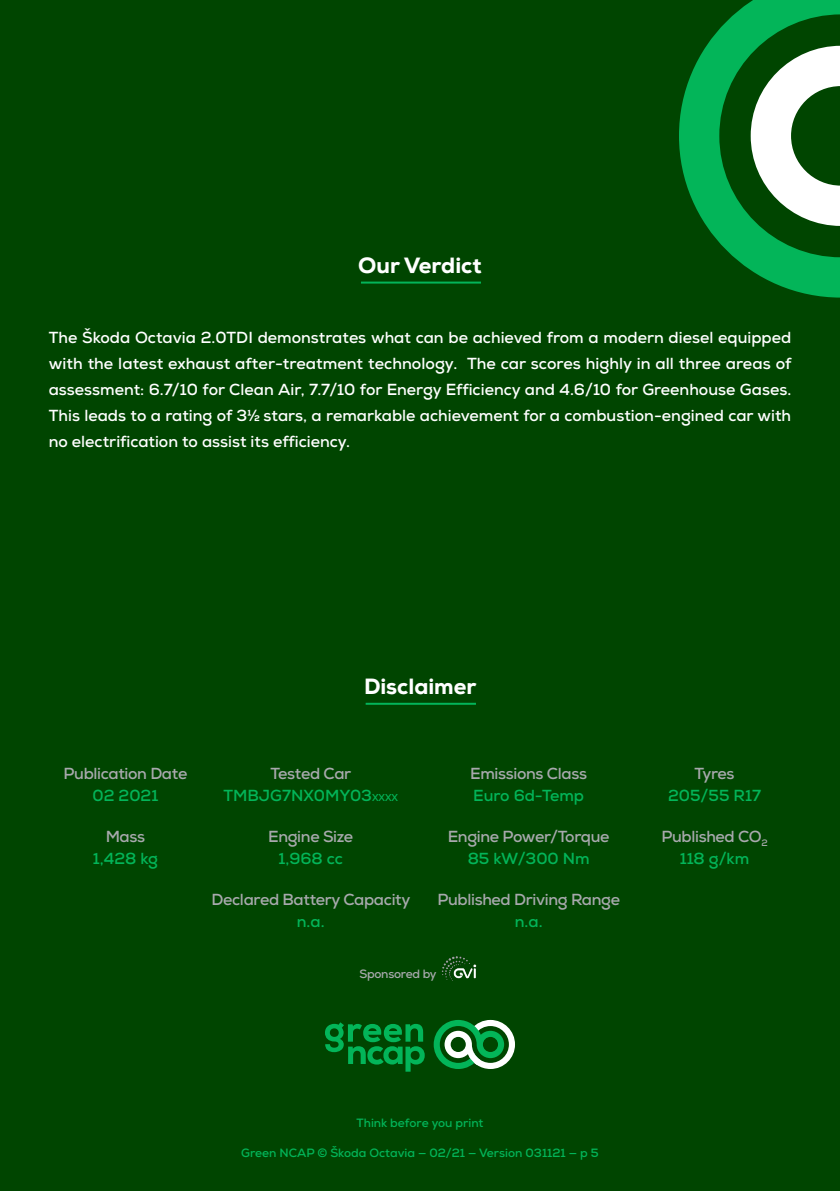
<style>
.page{position:relative;width:840px;height:1191px;background:#fff}
.page>*{position:absolute;margin:0;border:0;box-sizing:border-box;transform-origin:0 0}
.Verdict{font:800 22px "Nexa";color:#fff}
.VerdictBody{font:700 16px/26px "Nexa";color:#fff;text-align:justify}
.SpecTitle{font:700 16px "Nexa";letter-spacing:-.02em;color:#a8a9ad}
.SpecBody{font:700 16px "Nexa";color:#03b559}
.VersionGreen{font:700 12px "Nexa";color:#03b559}
.GVI_push_down{font:700 12px "Nexa";letter-spacing:-.02em;color:#a8a9ad}
.s1{font-size:10px}
</style>
<div class="page">
<div style="left:0;top:0;width:839px;height:1191px;background:#004500"></div>
<svg style="left:679px;top:0;width:160px;height:297px"></svg>
<svg style="left:325px;top:1022px;width:99px;height:49px"></svg>
<svg style="left:433px;top:1020px;width:81px;height:49px"></svg>
<hr style="left:361px;top:281px;width:119px;height:2px;background:#03b559">
<hr style="left:365px;top:703px;width:110px;height:2px;background:#03b559">
<img style="left:441px;top:956px;width:36px;height:24px">
<p class="Verdict" style="left:358px;top:251px;width:125px">Our Verdict</p>
<p class="VerdictBody" style="left:49px;top:324px;width:743px">The Škoda Octavia 2.0TDI demonstrates what can be achieved from a modern diesel equipped with the latest exhaust after-treatment technology. The car scores highly in all three areas of assessment: 6.7/10 for Clean Air, 7.7/10 for Energy Efficiency and 4.6/10 for Greenhouse Gases.<br>This leads to a rating of 3½ stars, a remarkable achievement for a combustion-engined car with no electrification to assist its efficiency.</p>
<p class="Verdict" style="left:364px;top:672px;width:114px">Disclaimer</p>
<p class="SpecTitle" style="left:63px;top:762px;width:125px">Publication Date</p>
<p class="SpecBody" style="left:92px;top:784px;width:67px">02 2021</p>
<p class="SpecTitle" style="left:106px;top:826px;width:41px">Mass</p>
<p class="SpecBody" style="left:93px;top:848px;width:67px">1,428 kg</p>
<p class="SpecTitle" style="left:270px;top:762px;width:82px">Tested Car</p>
<p class="SpecBody" style="left:223px;top:784px;width:176px">TMBJG7NX0MY03<span class="s1">XXXX</span></p>
<p class="SpecTitle" style="left:470px;top:762px;width:118px">Emissions Class</p>
<p class="SpecBody" style="left:473px;top:784px;width:112px">Euro 6d-Temp</p>
<p class="SpecTitle" style="left:268px;top:826px;width:86px">Engine Size</p>
<p class="SpecBody" style="left:278px;top:848px;width:66px">1,968 cc</p>
<p class="SpecTitle" style="left:447px;top:826px;width:163px">Engine Power/Torque</p>
<p class="SpecBody" style="left:467px;top:848px;width:123px">85 kW/300 Nm</p>
<p class="SpecTitle" style="left:211px;top:889px;width:200px">Declared Battery Capacity</p>
<p class="SpecBody" style="left:297px;top:911px;width:29px">n.a.</p>
<p class="SpecTitle" style="left:437px;top:889px;width:184px">Published Driving Range</p>
<p class="SpecBody" style="left:514px;top:911px;width:29px">n.a.</p>
<p class="GVI_push_down" style="left:359px;top:966px;width:79px">Sponsored by</p>
<p class="SpecTitle" style="left:694px;top:762px;width:42px">Tyres</p>
<p class="SpecBody" style="left:667px;top:784px;width:94px">205/55 R17</p>
<p class="SpecTitle" style="left:661px;top:826px;width:108px">Published CO<sub>2</sub></p>
<p class="SpecBody" style="left:679px;top:848px;width:71px">118 g/km</p>
<p class="VersionGreen" style="left:356px;top:1115px;width:128px">Think before you print</p>
<p class="VersionGreen" style="left:241px;top:1145px;width:358px">Green NCAP © Škoda Octavia — 02/21 — Version 031121 — p 5</p>
</div>
